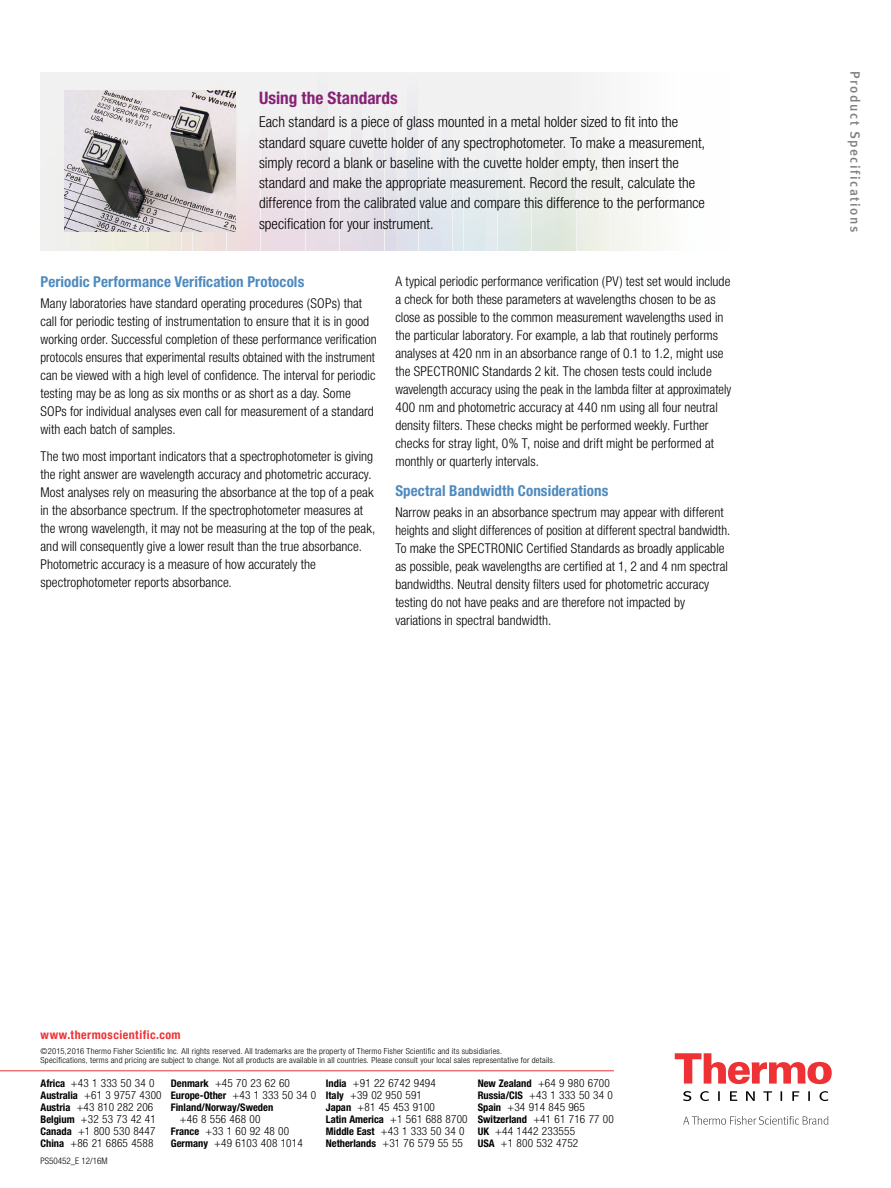
<style>
.page{position:relative;width:891px;height:1188px;background:#fff}
.page>*{position:absolute;margin:0;border:0;box-sizing:border-box;transform-origin:0 0}
.t1{font:700 condensed 17.25px "Helvetica Neue";color:#872175}
.t2{font:300 condensed 15px/20.2px "Helvetica Neue";color:#000}
.t3{font:700 condensed 15px "Helvetica Neue";letter-spacing:.005em;color:#4f8abe}
.t4{font:300 condensed 13.5px/18px "Helvetica Neue";letter-spacing:.005em;color:#000}
.t5{font:13.5px "Meta Medium LF";letter-spacing:.105em;color:#807f83}
.t6{font:700 condensed 12px "Helvetica Neue";letter-spacing:.04em;color:#ee3134}
.t7{font:300 condensed 11.25px/12px "Helvetica Neue";letter-spacing:.015em;color:#000}
.t8{font:700 condensed 10.5px/12px "Helvetica Neue";color:#000}
.t9{font:300 condensed 9px "Helvetica Neue";color:#000}
.t10{font:300 condensed 8.25px/9.8px "Helvetica Neue";letter-spacing:.02em;color:#000;scale:1.05 1}
.s1{font-weight:700;font-size:10.5px}
.s2{font-weight:300;font-size:11.25px}
</style>
<div class="page">
<hr style="left:0;top:1070px;width:614px;height:1px;background:#ee3134">
<svg style="left:675px;top:1053px;width:157px;height:31px"></svg>
<svg style="left:683px;top:1091px;width:146px;height:10px"></svg>
<svg style="left:683px;top:1116px;width:145px;height:9px"></svg>
<div style="left:40px;top:72px;width:5px;height:179px;background:#f1f1f1"></div>
<svg style="left:45px;top:72px;width:616px;height:179px;fill:#f0f0ef"></svg>
<img style="left:65px;top:91px;width:170px;height:141px">
<p class="t1" style="left:259px;top:87px;width:140px">Using the Standards</p>
<p class="t2" style="left:259px;top:112px;width:448px">Each standard is a piece of glass mounted in a metal holder sized to fit into the standard square cuvette holder of any spectrophotometer. To make a measurement, simply record a blank or baseline with the cuvette holder empty, then insert the standard and make the appropriate measurement. Record the result, calculate the difference from the calibrated value and compare this difference to the performance specification for your instrument.</p>
<p class="t3" style="left:40px;top:272px;width:265px">Periodic Performance Verification Protocols</p>
<p class="t4" style="left:40px;top:294px;width:338px">Many laboratories have standard operating procedures (SOPs) that call for periodic testing of instrumentation to ensure that it is in good working order. Successful completion of these performance verification protocols ensures that experimental results obtained with the instrument can be viewed with a high level of confidence. The interval for periodic testing may be as long as six months or as short as a day. Some SOPs for individual analyses even call for measurement of a standard with each batch of samples.</p>
<p class="t4" style="left:40px;top:447px;width:336px">The two most important indicators that a spectrophotometer is giving the right answer are wavelength accuracy and photometric accuracy.<br>Most analyses rely on measuring the absorbance at the top of a peak in the absorbance spectrum. If the spectrophotometer measures at the wrong wavelength, it may not be measuring at the top of the peak, and will consequently give a lower result than the true absorbance.<br>Photometric accuracy is a measure of how accurately the spectrophotometer reports absorbance.</p>
<p class="t4" style="left:395px;top:272px;width:338px">A typical periodic performance verification (PV) test set would include a check for both these parameters at wavelengths chosen to be as close as possible to the common measurement wavelengths used in the particular laboratory. For example, a lab that routinely performs analyses at 420 nm in an absorbance range of 0.1 to 1.2, might use the SPECTRONIC Standards 2 kit. The chosen tests could include wavelength accuracy using the peak in the lambda filter at approximately 400 nm and photometric accuracy at 440 nm using all four neutral density filters. These checks might be performed weekly. Further checks for stray light, 0% T, noise and drift might be performed at monthly or quarterly intervals.</p>
<p class="t3" style="left:395px;top:481px;width:214px">Spectral Bandwidth Considerations</p>
<p class="t4" style="left:395px;top:503px;width:336px">Narrow peaks in an absorbance spectrum may appear with different heights and slight differences of position at different spectral bandwidth.<br>To make the SPECTRONIC Certified Standards as broadly applicable as possible, peak wavelengths are certified at 1, 2 and 4 nm spectral bandwidths. Neutral density filters used for photometric accuracy testing do not have peaks and are therefore not impacted by variations in spectral bandwidth.</p>
<p class="t5" style="left:863px;top:71px;width:162px;rotate:90deg">Product Specifications</p>
<p class="t6" style="left:40px;top:1028px;width:142px">www.thermoscientific.com</p>
<p class="t10" style="left:40px;top:1046px;width:492px">©2015,2016 Thermo Fisher Scientific Inc. All rights reserved. All trademarks are the property of Thermo Fisher Scientific and its subsidiaries.<br>Specifications, terms and pricing are subject to change. Not all products are available in all countries. Please consult your local sales representative for details.</p>
<p class="t7" style="left:40px;top:1077px;width:123px"><span class="s1">Africa</span> +43 1 333 50 34 0<br><span class="s1">Australia</span> +61 3 9757 4300<br><span class="s1">Austria</span> +43 810 282 206<br><span class="s1">Belgium</span> +32 53 73 42 41<br><span class="s1">Canada</span> +1 800 530 8447<br><span class="s1">China</span> +86 21 6865 4588</p>
<p class="t7" style="left:171px;top:1077px;width:121px"><span class="s1">Denmark</span> +45 70 23 62 60</p>
<p class="t8" style="left:171px;top:1090px;width:147px">Europe-Other <span class="s2">+43 1 333 50 34 0<br></span>Finland/Norway/Sweden</p>
<p class="t7" style="left:171px;top:1113px;width:133px;text-indent:9px">+46 8 556 468 00<br><span class="s1">France</span> +33 1 60 92 48 00<br><span class="s1">Germany</span> +49 6103 408 1014</p>
<p class="t9" style="left:40px;top:1156px;width:69px">PS50452_E 12/16M</p>
<p class="t7" style="left:326px;top:1077px;width:112px"><span class="s1">India</span> +91 22 6742 9494<br><span class="s1">Italy</span> +39 02 950 591<br><span class="s1">Japan</span> +81 45 453 9100</p>
<p class="t8" style="left:326px;top:1114px;width:143px">Latin America <span class="s2">+1 561 688 8700</span></p>
<p class="t7" style="left:326px;top:1125px;width:140px"><span class="s1">Middle East</span> +43 1 333 50 34 0<br><span class="s1">Netherlands</span> +31 76 579 55 55</p>
<p class="t7" style="left:478px;top:1077px;width:138px"><span class="s1">New Zealand</span> +64 9 980 6700<br><span class="s1">Russia/CIS</span> +43 1 333 50 34 0<br><span class="s1">Spain</span> +34 914 845 965<br><span class="s1">Switzerland</span> +41 61 716 77 00<br><span class="s1">UK</span> +44 1442 233555<br><span class="s1">USA</span> +1 800 532 4752</p>
</div>
